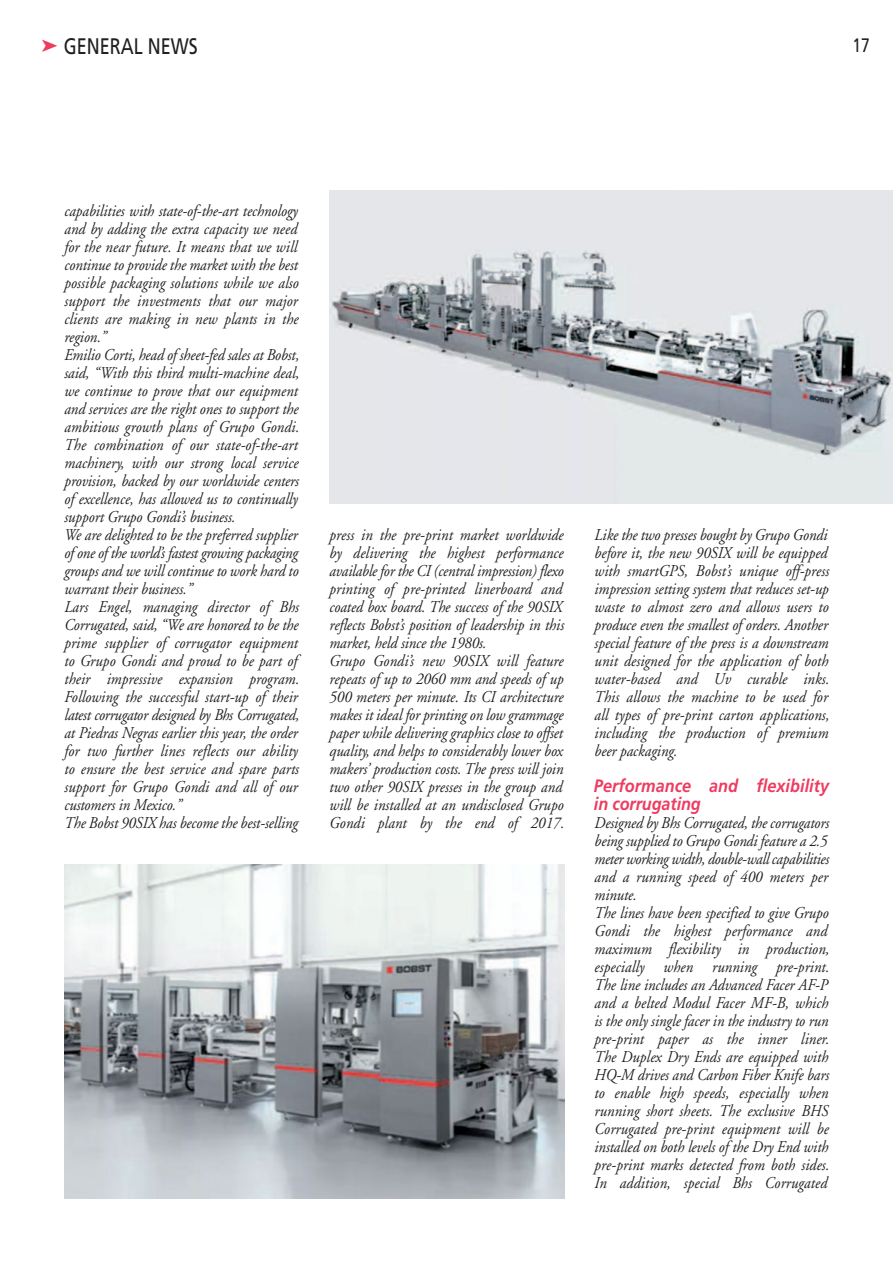
<style>
.page{position:relative;width:893px;height:1263px;background:#fff}
.page>*{position:absolute;margin:0;border:0;box-sizing:border-box;transform-origin:0 0}
.t1{font:22.5px "Frutiger";color:#231f20;scale:.8 1}
.t2{font:19.5px "Frutiger";color:#231f20;scale:.8 1}
.t3{font:italic 700 18px/18px "Frutiger";letter-spacing:.005em;color:#ee3b60;scale:.9 1}
.t4{font:italic 16.5px/18px "Adobe Garamond";color:#231f20;scale:.9 1}
</style>
<div class="page">
<img style="left:329px;top:191px;width:564px;height:312px">
<img style="left:64px;top:864px;width:501px;height:335px">
<h1 class="t1" style="left:64px;top:37px;width:169px">GENERAL NEWS</h1>
<p class="t2" style="left:852px;top:37px;width:23px">17</p>
<p class="t4" style="left:64px;top:203px;width:263px">capabilities with state-of-the-art technology and by adding the extra capacity we need for the near future. It means that we will continue to provide the market with the best possible packaging solutions while we also support the investments that our major clients are making in new plants in the region.”<br>Emilio Corti, head of sheet-fed sales at Bobst, said, “With this third multi-machine deal, we continue to prove that our equipment and services are the right ones to support the ambitious growth plans of Grupo Gondi.<br>The combination of our state-of-the-art machinery, with our strong local service provision, backed by our worldwide centers of excellence, has allowed us to continually support Grupo Gondi’s business.<br>We are delighted to be the preferred supplier of one of the world’s fastest growing packaging groups and we will continue to work hard to warrant their business.”<br>Lars Engel, managing director of Bhs Corrugated, said, “We are honored to be the prime supplier of corrugator equipment to Grupo Gondi and proud to be part of their impressive expansion program.<br>Following the successful start-up of their latest corrugator designed by Bhs Corrugated, at Piedras Negras earlier this year, the order for two further lines reflects our ability to ensure the best service and spare parts support for Grupo Gondi and all of our customers in Mexico.”<br>The Bobst 90SIX has become the best-selling</p>
<p class="t4" style="left:329px;top:527px;width:263px">press in the pre-print market worldwide by delivering the highest performance available for the CI (central impression) flexo printing of pre-printed linerboard and coated box board. The success of the 90SIX reflects Bobst’s position of leadership in this market, held since the 1980s.<br>Grupo Gondi’s new 90SIX will feature repeats of up to 2060 mm and speeds of up 500 meters per minute. Its CI architecture makes it ideal for printing on low grammage paper while delivering graphics close to offset quality, and helps to considerably lower box makers’ production costs. The press will join two other 90SIX presses in the group and will be installed at an undisclosed Grupo Gondi plant by the end of 2017.</p>
<p class="t4" style="left:594px;top:527px;width:263px">Like the two presses bought by Grupo Gondi before it, the new 90SIX will be equipped with smartGPS, Bobst’s unique off-press impression setting system that reduces set-up waste to almost zero and allows users to produce even the smallest of orders. Another special feature of the press is a downstream unit designed for the application of both water-based and Uv curable inks.<br>This allows the machine to be used for all types of pre-print carton applications, including the production of premium beer packaging.</p>
<p class="t3" style="left:594px;top:778px;width:263px">Performance and flexibility in corrugating</p>
<p class="t4" style="left:594px;top:815px;width:263px">Designed by Bhs Corrugated, the corrugators being supplied to Grupo Gondi feature a 2.5 meter working width, double-wall capabilities and a running speed of 400 meters per minute.<br>The lines have been specified to give Grupo Gondi the highest performance and maximum flexibility in production, especially when running pre-print.<br>The line includes an Advanced Facer AF-P and a belted Modul Facer MF-B, which is the only single facer in the industry to run pre-print paper as the inner liner.<br>The Duplex Dry Ends are equipped with HQ-M drives and Carbon Fiber Knife bars to enable high speeds, especially when running short sheets. The exclusive BHS Corrugated pre-print equipment will be installed on both levels of the Dry End with pre-print marks detected from both sides.<br>In addition, special Bhs Corrugated</p>
</div>
